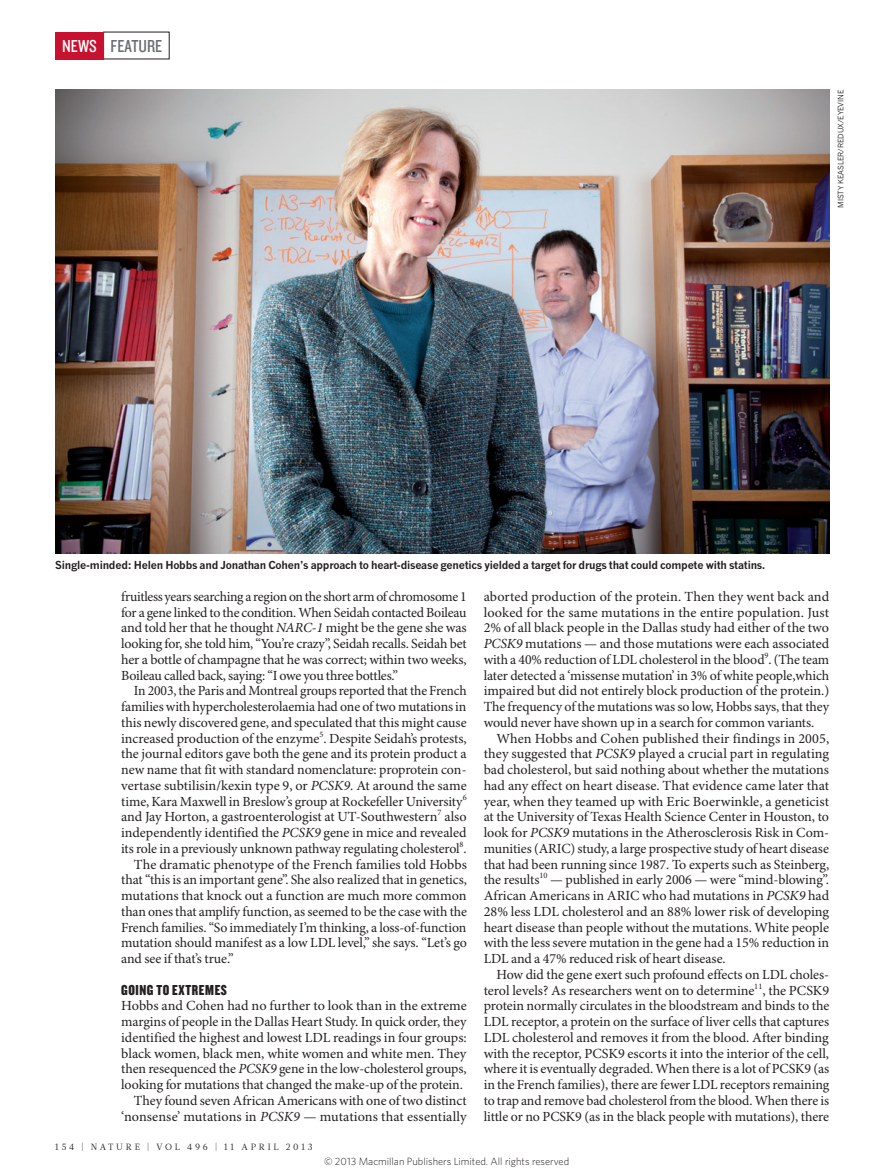
<style>
.page{position:relative;width:893px;height:1174px;background:#fff}
.page>*{position:absolute;margin:0;border:0;box-sizing:border-box;transform-origin:0 0}
.t1{font:18px "Knockout 29 Junior Ltweight";color:#6c6d70}
.CROSSHEAD{font:15px "Knockout 69 Full Liteweight";letter-spacing:.04em;color:#231f20}
.BODY_INDENT{font:13.95px/15.8px "Minion Pro";letter-spacing:-.01em;color:#231f20;text-align:justify}
.BODY_1ST_PARA{font:13.95px/15.8px "Minion Pro";letter-spacing:-.01em;color:#231f20;text-align:justify}
.PIC_CAPTION{font:700 10.8px "News Gothic MTOT";letter-spacing:-.02em;color:#231f20}
.t2{font:300 10.5px "Whitney";color:#231f20}
.t3{font:9px "Glosa Math";letter-spacing:.3em;color:#231f20}
.PIC_CREDIT{font:7.5px "News Gothic MTOT";color:#231f20}
.s1{color:#fff}
.s2{font-style:italic}
</style>
<div class="page">
<img style="left:55px;top:90px;width:774px;height:463px">
<div style="left:55px;top:32px;width:49px;height:27px;background:#c7112f"></div>
<p class="t1" style="left:62px;top:34px;width:102px"><span class="s1">NEWS</span> FEATURE</p>
<p class="PIC_CREDIT" style="left:836px;top:208px;width:120px;rotate:-90deg">MISTY KEASLER/REDUX/EYEVINE</p>
<p class="PIC_CAPTION" style="left:55px;top:558px;width:711px">Single-minded: Helen Hobbs and Jonathan Cohen’s approach to heart-disease genetics yielded a target for drugs that could compete with statins.</p>
<p class="BODY_INDENT" style="left:121px;top:589px;width:347px">fruitless years searching a region on the short arm of chromosome 1 for a gene linked to the condition. When Seidah contacted Boileau and told her that he thought <span class="s2">NARC-1</span> might be the gene she was looking for, she told him, “You’re crazy”, Seidah recalls. Seidah bet her a bottle of champagne that he was correct; within two weeks, Boileau called back, saying: “I owe you three bottles.”</p>
<p class="BODY_INDENT" style="left:121px;top:683px;width:347px;text-indent:13px">In 2003, the Paris and Montreal groups reported that the French families with hypercholesterolaemia had one of two mutations in this newly discovered gene, and speculated that this might cause increased production of the enzyme<sup>5</sup>. Despite Seidah’s protests, the journal editors gave both the gene and its protein product a new name that fit with standard nomenclature: proprotein con&shy;vertase subtilisin/kexin type 9, or <span class="s2">PCSK9</span>. At around the same time, Kara Maxwell in Breslow’s group at Rockefeller University<sup>6 </sup>and Jay Horton, a gastroenterologist at UT-Southwestern<sup>7</sup> also independently identified the <span class="s2">PCSK9</span> gene in mice and revealed its role in a previously unknown pathway regulating cholesterol<sup>8</sup>.</p>
<p class="BODY_INDENT" style="left:121px;top:857px;width:347px;text-indent:13px">The dramatic phenotype of the French families told Hobbs that “this is an important gene”. She also realized that in genetics, mutations that knock out a function are much more common than ones that amplify function, as seemed to be the case with the French families. “So immediately I’m thinking, a loss-of-function mutation should manifest as a low LDL level,” she says. “Let’s go and see if that’s true.”</p>
<p class="CROSSHEAD" style="left:121px;top:980px;width:107px">GOING TO EXTREMES</p>
<p class="BODY_1ST_PARA" style="left:121px;top:998px;width:347px">Hobbs and Cohen had no further to look than in the extreme margins of people in the Dallas Heart Study. In quick order, they identified the highest and lowest LDL readings in four groups: black women, black men, white women and white men. They then resequenced the <span class="s2">PCSK9</span> gene in the low-cholesterol groups, looking for mutations that changed the make-up of the protein.</p>
<p class="BODY_INDENT" style="left:121px;top:1093px;width:347px;text-align:right">They found seven African Americans with one of two distinct ‘nonsense’ mutations in <span class="s2">PCSK9</span> — mutations that essentially</p>
<p class="t3" style="left:55px;top:1141px;width:259px">154 | NATURE | VOL 496 | 11 APRIL 2013</p>
<p class="BODY_INDENT" style="left:484px;top:589px;width:347px">aborted production of the protein. Then they went back and looked for the same mutations in the entire population. Just 2% of all black people in the Dallas study had either of the two <span class="s2">PCSK9</span> mutations — and those mutations were each associated with a 40% reduction of LDL cholesterol in the blood<sup>9</sup>. (The team later detected a ‘missense mutation’ in 3% of white people,which impaired but did not entirely block production of the protein.)<br>The frequency of the mutations was so low, Hobbs says, that they would never have shown up in a search for common variants.</p>
<p class="BODY_INDENT" style="left:484px;top:731px;width:347px;text-indent:13px">When Hobbs and Cohen published their findings in 2005, they suggested that <span class="s2">PCSK9</span> played a crucial part in regulating bad cholesterol, but said nothing about whether the mutations had any effect on heart disease. That evidence came later that year, when they teamed up with Eric Boerwinkle, a geneticist at the University of Texas Health Science Center in Houston, to look for <span class="s2">PCSK9</span> mutations in the Atherosclerosis Risk in Com&shy;munities (ARIC) study, a large prospective study of heart disease that had been running since 1987. To experts such as Steinberg, the results<sup>10</sup> — published in early 2006 — were “mind-blowing”.<br>African Americans in ARIC who had mutations in <span class="s2">PCSK9</span> had 28% less LDL cholesterol and an 88% lower risk of developing heart disease than people without the mutations. White people with the less severe mutation in the gene had a 15% reduction in LDL and a 47% reduced risk of heart disease.</p>
<p class="BODY_INDENT" style="left:484px;top:967px;width:347px;text-indent:13px">How did the gene exert such profound effects on LDL choles&shy;terol levels? As researchers went on to determine<sup>11</sup>, the PCSK9 protein normally circulates in the bloodstream and binds to the LDL receptor, a protein on the surface of liver cells that captures LDL cholesterol and removes it from the blood. After binding with the receptor, PCSK9 escorts it into the interior of the cell, where it is eventually degraded. When there is a lot of PCSK9 (as in the French families), there are fewer LDL receptors remaining to trap and remove bad cholesterol from the blood. When there is little or no PCSK9 (as in the black people with mutations), there</p>
<p class="t2" style="left:324px;top:1154px;width:247px">© 2013 Macmillan Publishers Limited. All rights reserved</p>
</div>
